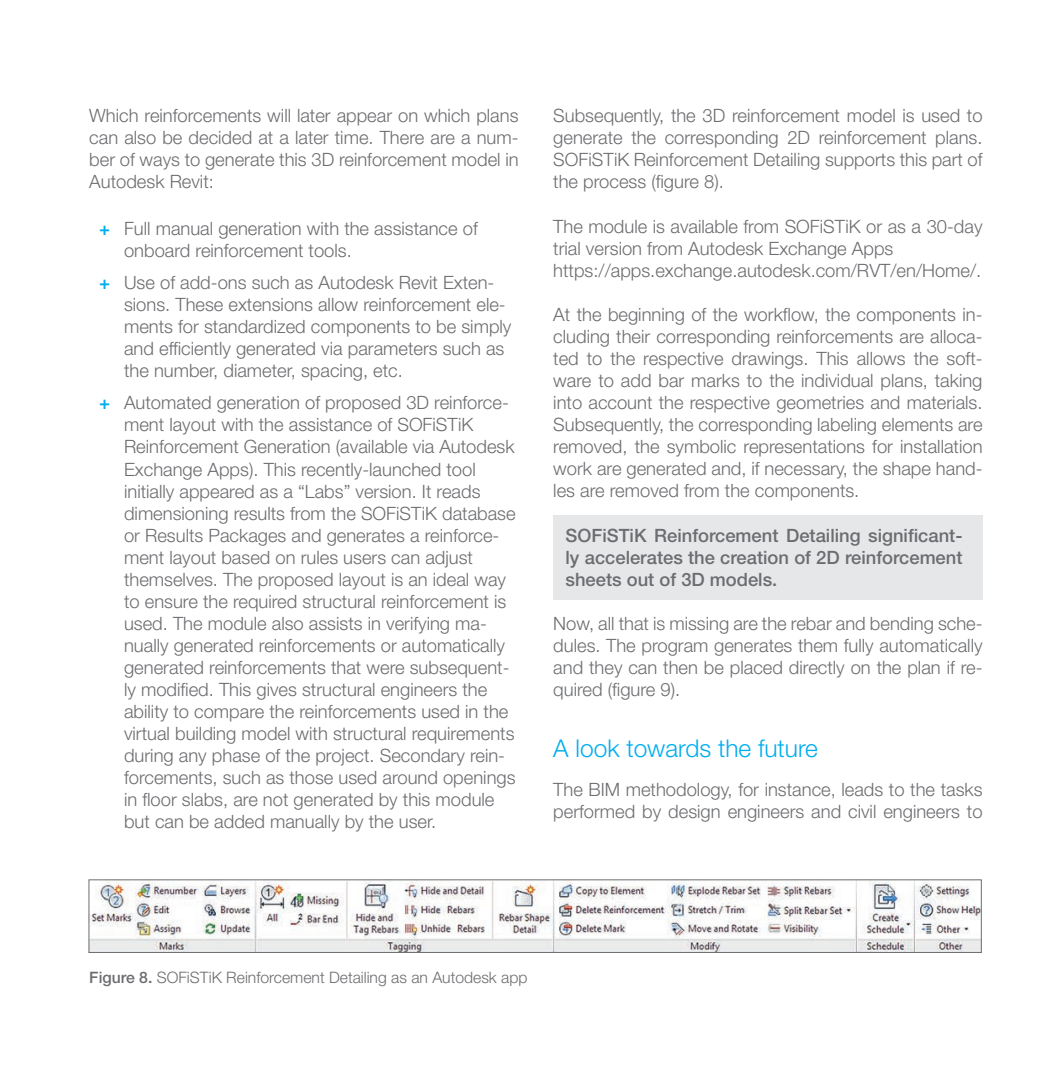
<style>
.page{position:relative;width:1057px;height:1072px;background:#fff}
.page>*{position:absolute;margin:0;border:0;box-sizing:border-box;transform-origin:0 0}
.t1{font:300 24.5px "Helvetica Neue LT Std";color:#00aeef}
.t2{font:300 18.38px/22.1px "Helvetica Neue LT Std";color:#6c6d70}
.t3{font:500 18.38px/22.1px "Helvetica Neue LT Std";color:#6c6d70;text-align:justify}
.t4{font:300 15.75px "Helvetica Neue LT Std";color:#6c6d70}
.s1{font-weight:500;color:#00aeef}
.s2{color:#00aeef}
.s3{font-weight:500}
</style>
<div class="page">
<img style="left:90px;top:881px;width:889px;height:69px">
<div style="left:88px;top:879px;width:893px;height:73px;border:1px solid #6c6d70"></div>
<div style="left:553px;top:515px;width:429px;height:84px;background:#e6e7e9"></div>
<p class="t2" style="left:89px;top:104px;width:431px;text-align:justify">Which reinforcements will later appear on which plans can also be decided at a later time. There are a num&shy;ber of ways to generate this 3D reinforcement model in Autodesk Revit:</p>
<p class="t2" style="left:124px;top:217px;width:355px;text-indent:-25px"><span class="s1">+</span><span class="s2">+</span> Full manual generation with the assistance of onboard reinforcement tools.</p>
<p class="t2" style="left:124px;top:271px;width:389px;text-indent:-25px"><span class="s1">+</span><span class="s2">+</span> Use of add-ons such as Autodesk Revit Exten&shy;sions. These extensions allow reinforcement ele&shy;ments for standardized components to be simply and efficiently generated via parameters such as the number, diameter, spacing, etc.</p>
<p class="t2" style="left:124px;top:391px;width:393px;text-indent:-25px"><span class="s1">+</span><span class="s2">+</span> Automated generation of proposed 3D reinforce&shy;ment layout with the assistance of SOFiSTiK Reinforcement Generation (available via Autodesk Exchange Apps). This recently-launched tool initially appeared as a “Labs” version. It reads dimensioning results from the SOFiSTiK database or Results Packages and generates a reinforce&shy;ment layout based on rules users can adjust themselves. The proposed layout is an ideal way to ensure the required structural reinforcement is used. The module also assists in verifying ma&shy;nually generated reinforcements or automatically generated reinforcements that were subsequent&shy;ly modified. This gives structural engineers the ability to compare the reinforcements used in the virtual building model with structural requirements during any phase of the project. Secondary rein&shy;forcements, such as those used around openings in floor slabs, are not generated by this module but can be added manually by the user.</p>
<p class="t2" style="left:553px;top:104px;width:431px;text-align:justify">Subsequently, the 3D reinforcement model is used to generate the corresponding 2D reinforcement plans.<br>SOFiSTiK Reinforcement Detailing supports this part of the process (figure 8).</p>
<p class="t2" style="left:553px;top:215px;width:431px">The module is available from SOFiSTiK or as a 30-day trial version from Autodesk Exchange Apps https://apps.exchange.autodesk.com/RVT/en/Home/.</p>
<p class="t2" style="left:553px;top:303px;width:431px;text-align:justify">At the beginning of the workflow, the components in&shy;cluding their corresponding reinforcements are alloca&shy;ted to the respective drawings. This allows the soft&shy;ware to add bar marks to the individual plans, taking into account the respective geometries and materials.<br>Subsequently, the corresponding labeling elements are removed, the symbolic representations for installation work are generated and, if necessary, the shape hand&shy;les are removed from the components.</p>
<p class="t3" style="left:565px;top:524px;width:398px">SOFiSTiK Reinforcement Detailing significant&shy;ly accelerates the creation of 2D reinforcement sheets out of 3D models.</p>
<p class="t2" style="left:553px;top:611px;width:431px;text-align:justify">Now, all that is missing are the rebar and bending sche&shy;dules. The program generates them fully automatically and they can then be placed directly on the plan if re&shy;quired (figure 9).</p>
<h1 class="t1" style="left:553px;top:733px;width:266px">A look towards the future</h1>
<p class="t2" style="left:553px;top:778px;width:431px">The BIM methodology, for instance, leads to the tasks performed by design engineers and civil engineers to</p>
<p class="t4" style="left:89px;top:967px;width:440px"><span class="s3">Figure 8.</span> SOFiSTiK Reinforcement Detailing as an Autodesk app</p>
</div>
